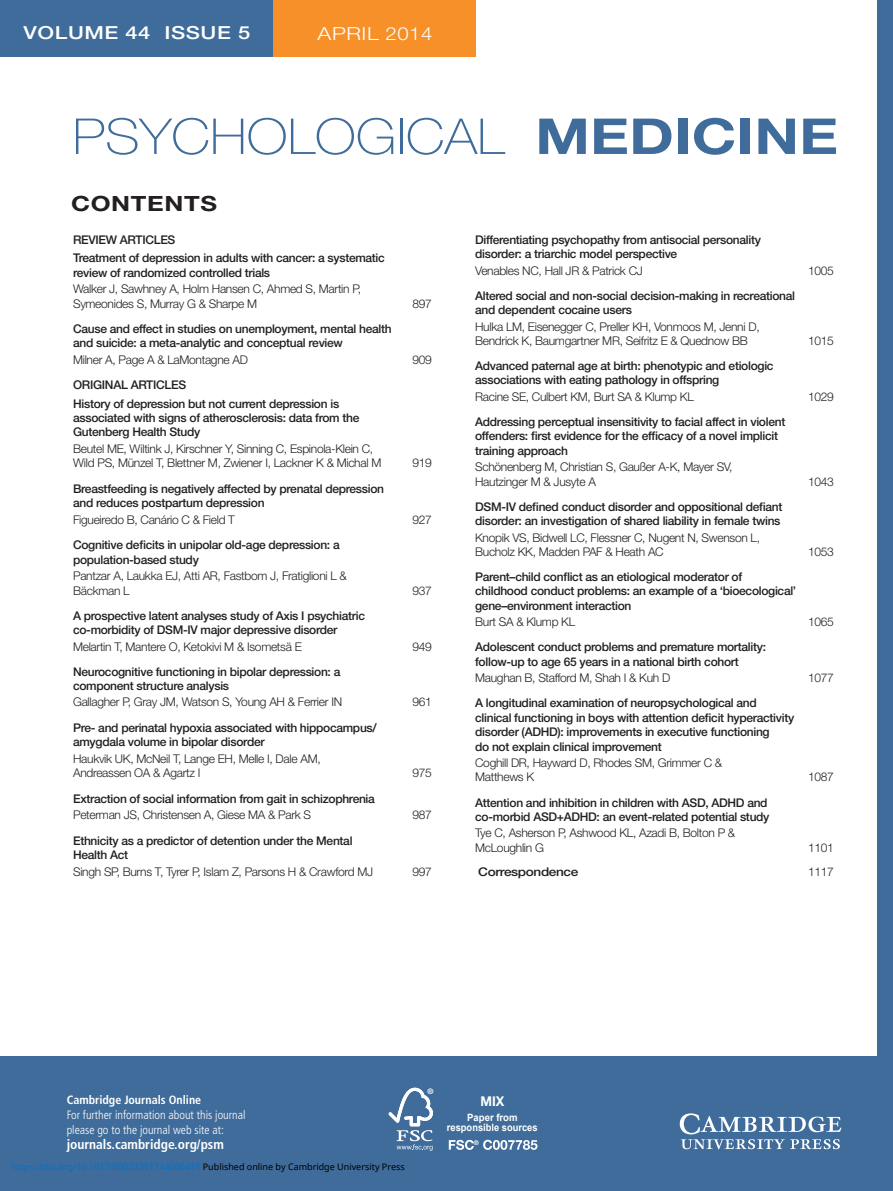
<style>
.page{position:relative;width:893px;height:1191px;background:#fff}
.page>*{position:absolute;margin:0;border:0;box-sizing:border-box;transform-origin:0 0}
.t1{font:100 49.5px "Helvetica Neue";color:#3f6c9a;scale:1.11 1}
.t2{font:700 21px "Helvetica Neue";letter-spacing:.025em;color:#231f20;scale:1.22 1}
.t3{font:500 18px "Helvetica Neue";letter-spacing:.025em;color:#fff;scale:1.22 1}
.t4{font:300 18px "Helvetica Neue";letter-spacing:.025em;color:#fff;scale:1.22 1}
.t5{font:700 condensed 13.5px "Frutiger";color:#fff}
.t6{font:700 13.5px "Helvetica Neue";color:#fff;scale:.95 1}
.t7{font:500 12px/14.4px "Helvetica Neue";letter-spacing:-.025em;color:#231f20}
.t8{font:300 12px/14.4px "Helvetica Neue";letter-spacing:-.025em;color:#231f20}
.t9{font:300 condensed 12px/15px "Frutiger";color:#fff}
.t10{font:700 condensed 12px "Frutiger";color:#fff}
.t11{font:500 12px "Helvetica Neue";letter-spacing:-.025em;color:#231f20;scale:1.13 1}
.t12{font:700 10.2px "Arial";color:#fff;scale:.91 1}
.t13{font:700 10.05px "Arial";color:#fff;scale:.95 1}
.t14{font:9px "Noto Sans";color:#0172cf}
.t15{font:700 7.65px "Helvetica Neue";color:#fff}
.t16{font:700 6.45px "Helvetica Neue";color:#fff}
.s1{font-weight:700}
.s2{color:#000}
</style>
<div class="page">
<div style="left:0;top:1056px;width:892px;height:135px;background:#3f6c9a"></div>
<svg style="left:679px;top:1113px;width:162px;height:36px"></svg>
<div style="left:0;top:0;width:275px;height:57px;background:#3f6c9a"></div>
<div style="left:274px;top:0;width:202px;height:57px;background:#f79028"></div>
<div style="left:877px;top:0;width:15px;height:1191px;background:#3f6c9a"></div>
<svg style="left:388px;top:1088px;width:45px;height:63px"></svg>
<svg style="left:449px;top:1140px;width:25px;height:10px"></svg>
<svg style="left:483px;top:1140px;width:54px;height:10px"></svg>
<h3 class="t3" style="left:24px;top:27px;width:187px">VOLUME 44 ISSUE 5</h3>
<h3 class="t4" style="left:317px;top:27px;width:95px">APRIL 2014</h3>
<h1 class="t1" style="left:72px;top:119px;width:691px">PSYCHOLOGICAL <span class="s1">MEDICINE</span></h1>
<h2 class="t2" style="left:71px;top:196px;width:121px">CONTENTS</h2>
<p class="t7" style="left:73px;top:231px;width:313px;line-height:18.6px">REVIEW ARTICLES<br>Treatment of depression in adults with cancer: a systematic</p>
<p class="t7" style="left:73px;top:266px;width:199px">review of randomized controlled trials</p>
<p class="t8" style="left:73px;top:283px;width:289px">Walker J, Sawhney A, Holm Hansen C, Ahmed S, Martin P,<br>Symeonides S, Murray G &amp; Sharpe M</p>
<p class="t8" style="left:412px;top:297px;width:21px">897</p>
<p class="t7" style="left:73px;top:322px;width:320px">Cause and effect in studies on unemployment, mental health and suicide: a meta-analytic and conceptual review</p>
<p class="t8" style="left:73px;top:353px;width:176px">Milner A, Page A &amp; LaMontagne AD</p>
<p class="t8" style="left:412px;top:353px;width:21px">909</p>
<p class="t7" style="left:73px;top:377px;width:268px;line-height:18.6px">ORIGINAL ARTICLES<br>History of depression but not current depression is</p>
<p class="t7" style="left:73px;top:412px;width:288px">associated with signs of atherosclerosis: data from the<br>Gutenberg Health Study</p>
<p class="t8" style="left:73px;top:443px;width:310px">Beutel ME, Wiltink J, Kirschner Y, Sinning C, Espinola-Klein C,<br>Wild PS, Münzel T, Blettner M, Zwiener I, Lackner K &amp; Michal M</p>
<p class="t8" style="left:412px;top:457px;width:21px">919</p>
<p class="t7" style="left:73px;top:483px;width:312px">Breastfeeding is negatively affected by prenatal depression and reduces postpartum depression</p>
<p class="t8" style="left:73px;top:513px;width:163px">Figueiredo B, Canário C &amp; Field T</p>
<p class="t8" style="left:412px;top:513px;width:21px">927</p>
<p class="t7" style="left:73px;top:539px;width:268px">Cognitive deficits in unipolar old-age depression: a population-based study</p>
<p class="t8" style="left:73px;top:570px;width:275px">Pantzar A, Laukka EJ, Atti AR, Fastbom J, Fratiglioni L &amp;<br>Bäckman L</p>
<p class="t8" style="left:412px;top:584px;width:21px">937</p>
<p class="t7" style="left:73px;top:609px;width:293px">A prospective latent analyses study of Axis I psychiatric co-morbidity of DSM-IV major depressive disorder</p>
<p class="t8" style="left:73px;top:640px;width:230px">Melartin T, Mantere O, Ketokivi M &amp; Isometsä E</p>
<p class="t8" style="left:412px;top:640px;width:21px">949</p>
<p class="t7" style="left:73px;top:665px;width:269px">Neurocognitive functioning in bipolar depression: a component structure analysis</p>
<p class="t8" style="left:73px;top:696px;width:270px">Gallagher P, Gray JM, Watson S, Young AH &amp; Ferrier IN</p>
<p class="t8" style="left:412px;top:696px;width:21px">961</p>
<p class="t7" style="left:73px;top:722px;width:305px">Pre- and perinatal hypoxia associated with hippocampus/ amygdala volume in bipolar disorder</p>
<p class="t8" style="left:73px;top:753px;width:249px">Haukvik UK, McNeil T, Lange EH, Melle I, Dale AM,<br>Andreassen OA &amp; Agartz I</p>
<p class="t8" style="left:412px;top:767px;width:21px">975</p>
<p class="t7" style="left:73px;top:792px;width:303px">Extraction of social information from gait in schizophrenia</p>
<p class="t8" style="left:73px;top:809px;width:239px">Peterman JS, Christensen A, Giese MA &amp; Park S</p>
<p class="t8" style="left:412px;top:809px;width:21px">987</p>
<p class="t7" style="left:73px;top:834px;width:281px">Ethnicity as a predictor of detention under the Mental<br>Health Act</p>
<p class="t8" style="left:73px;top:865px;width:301px">Singh SP, Burns T, Tyrer P, Islam Z, Parsons H &amp; Crawford MJ</p>
<p class="t8" style="left:412px;top:865px;width:21px">997</p>
<p class="t7" style="left:475px;top:233px;width:287px">Differentiating psychopathy from antisocial personality disorder: a triarchic model perspective</p>
<p class="t8" style="left:475px;top:264px;width:169px">Venables NC, Hall JR &amp; Patrick CJ</p>
<p class="t8" style="left:808px;top:264px;width:27px">1005</p>
<p class="t7" style="left:475px;top:289px;width:321px">Altered social and non-social decision-making in recreational and dependent cocaine users</p>
<p class="t8" style="left:475px;top:320px;width:286px">Hulka LM, Eisenegger C, Preller KH, Vonmoos M, Jenni D,<br>Bendrick K, Baumgartner MR, Seifritz E &amp; Quednow BB</p>
<p class="t8" style="left:808px;top:335px;width:27px">1015</p>
<p class="t7" style="left:475px;top:360px;width:300px">Advanced paternal age at birth: phenotypic and etiologic associations with eating pathology in offspring</p>
<p class="t8" style="left:475px;top:391px;width:220px">Racine SE, Culbert KM, Burt SA &amp; Klump KL</p>
<p class="t8" style="left:808px;top:391px;width:27px">1029</p>
<p class="t7" style="left:475px;top:416px;width:312px">Addressing perceptual insensitivity to facial affect in violent offenders: first evidence for the efficacy of a novel implicit training approach</p>
<p class="t8" style="left:475px;top:461px;width:259px">Schönenberg M, Christian S, Gaußer A-K, Mayer SV,<br>Hautzinger M &amp; Jusyte A</p>
<p class="t8" style="left:808px;top:475px;width:27px">1043</p>
<p class="t7" style="left:475px;top:500px;width:309px">DSM-IV defined conduct disorder and oppositional defiant disorder: an investigation of shared liability in female twins</p>
<p class="t8" style="left:475px;top:531px;width:286px">Knopik VS, Bidwell LC, Flessner C, Nugent N, Swenson L,<br>Bucholz KK, Madden PAF &amp; Heath AC</p>
<p class="t8" style="left:808px;top:546px;width:27px">1053</p>
<p class="t7" style="left:475px;top:571px;width:322px">Parent–child conflict as an etiological moderator of childhood conduct problems: an example of a ‘bioecological’ gene–environment interaction</p>
<p class="t8" style="left:475px;top:616px;width:102px">Burt SA &amp; Klump KL</p>
<p class="t8" style="left:808px;top:616px;width:27px">1065</p>
<p class="t7" style="left:475px;top:641px;width:292px">Adolescent conduct problems and premature mortality: follow-up to age 65 years in a national birth cohort</p>
<p class="t8" style="left:475px;top:672px;width:197px">Maughan B, Stafford M, Shah I &amp; Kuh D</p>
<p class="t8" style="left:808px;top:672px;width:27px">1077</p>
<p class="t7" style="left:475px;top:697px;width:321px">A longitudinal examination of neuropsychological and clinical functioning in boys with attention deficit hyperactivity disorder (ADHD): improvements in executive functioning<br>do not explain clinical improvement</p>
<p class="t8" style="left:475px;top:757px;width:248px">Coghill DR, Hayward D, Rhodes SM, Grimmer C &amp;<br>Matthews K</p>
<p class="t8" style="left:808px;top:771px;width:27px">1087</p>
<p class="t7" style="left:475px;top:796px;width:296px">Attention and inhibition in children with ASD, ADHD and co-morbid ASD+ADHD: an event-related potential study</p>
<p class="t8" style="left:475px;top:827px;width:262px">Tye C, Asherson P, Ashwood KL, Azadi B, Bolton P &amp;<br>McLoughlin G</p>
<p class="t8" style="left:808px;top:841px;width:27px">1101</p>
<p class="t11" style="left:478px;top:867px;width:90px">Correspondence</p>
<p class="t8" style="left:808px;top:865px;width:27px">1117</p>
<p class="t10" style="left:67px;top:1095px;width:136px">Cambridge Journals Online</p>
<p class="t9" style="left:67px;top:1108px;width:180px">For further information about this journal please go to the journal web site at:</p>
<p class="t5" style="left:67px;top:1139px;width:159px">journals.cambridge.org/psm</p>
<p class="t14" style="left:12px;top:1160px;width:394px">https://doi.org/10.1017/S0033291714000415 <span class="s2">Published online by Cambridge University Press</span></p>
<p class="t15" style="left:427px;top:1088px;width:8px">®</p>
<p class="t6" style="left:480px;top:1096px;width:27px">MIX</p>
<p class="t13" style="left:467px;top:1112px;width:54px">Paper from</p>
<p class="t12" style="left:447px;top:1121px;width:101px">responsible sources</p>
<p class="t16" style="left:474px;top:1140px;width:7px">®</p>
</div>
